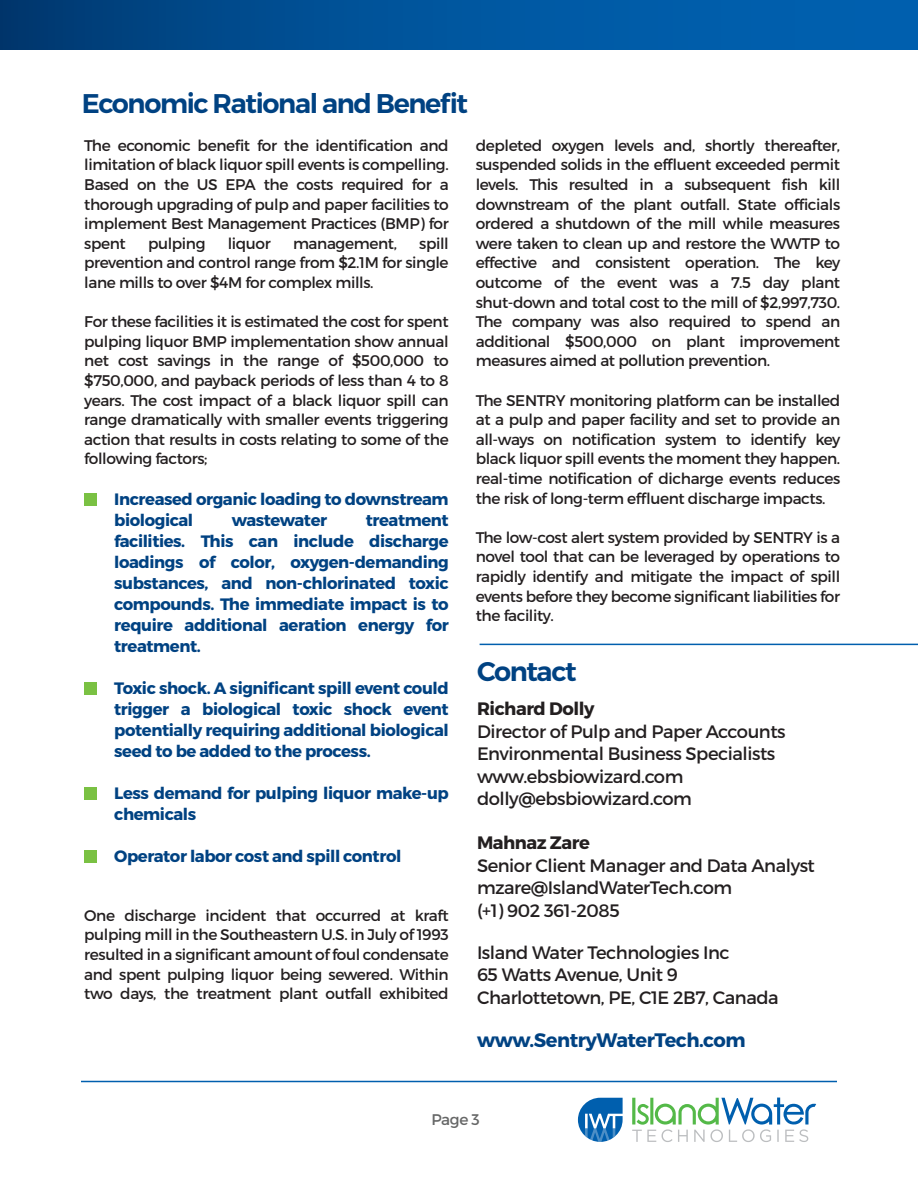
<style>
.page{position:relative;width:918px;height:1188px;background:#fff}
.page>*{position:absolute;margin:0;border:0;box-sizing:border-box;transform-origin:0 0}
.t1{font:600 27px "Montserrat";letter-spacing:-.05em;color:#004282}
.t2{font:700 19.5px "Montserrat";letter-spacing:-.025em;color:#004282}
.t3{font:18px/22.5px "Montserrat";letter-spacing:-.025em;color:#231f20}
.t4{font:700 18px "Montserrat";letter-spacing:-.025em;color:#231f20}
.t5{font:700 16.5px/21px "Montserrat";letter-spacing:-.025em;color:#004282}
.t6{font:15.45px/19.6px "Montserrat";letter-spacing:-.025em;color:#231f20;text-align:justify}
.t7{font:15.45px "Montserrat";color:#666767}
</style>
<div class="page">
<div style="left:0;top:0;width:918px;height:49px;background:linear-gradient(to right,#003e79,#0066b9)"></div>
<svg style="left:632px;top:1098px;width:184px;height:44px"></svg>
<svg style="left:578px;top:1098px;width:45px;height:44px"></svg>
<hr style="left:81px;top:1081px;width:756px;height:1px;background:#005fae">
<hr style="left:480px;top:644px;width:438px;height:1px;background:#005fae">
<div style="left:84px;top:493px;width:13px;height:12px;background:#7ac143"></div>
<div style="left:84px;top:682px;width:13px;height:13px;background:#7ac143"></div>
<div style="left:84px;top:787px;width:13px;height:13px;background:#7ac143"></div>
<div style="left:84px;top:850px;width:13px;height:13px;background:#7ac143"></div>
<h1 class="t1" style="left:82px;top:86px;width:388px">Economic Rational and Benefit</h1>
<p class="t6" style="left:84px;top:135px;width:366px">The economic benefit for the identification and limitation of black liquor spill events is compelling.<br>Based on the US EPA the costs required for a thorough upgrading of pulp and paper facilities to implement Best Management Practices (BMP) for spent</p>
<p class="t6" style="left:84px;top:233px;width:366px;text-indent:335px">spill prevention and control range from $2.1M for single lane mills to over $4M for complex mills.</p>
<p class="t6" style="left:84px;top:312px;width:366px">For these facilities it is estimated the cost for spent pulping liquor BMP implementation show annual net cost savings in the range of $500,000 to $750,000, and payback periods of less than 4 to 8 years. The cost impact of a black liquor spill can range dramatically with smaller events triggering action that results in costs relating to some of the following factors;</p>
<p class="t5" style="left:114px;top:489px;width:336px">Increased organic loading to downstream biological</p>
<p class="t6" style="left:148px;top:233px;width:59px">pulping</p>
<p class="t6" style="left:228px;top:233px;width:45px">liquor</p>
<p class="t6" style="left:293px;top:233px;width:105px">management,</p>
<p class="t5" style="left:114px;top:510px;width:336px;text-align:justify;text-indent:251px">treatment facilities. This can include discharge loadings of color, oxygen-demanding substances, and non-chlorinated toxic compounds. The immediate impact is to require additional aeration energy for treatment.</p>
<p class="t5" style="left:114px;top:678px;width:336px;text-align:justify">Toxic shock. A significant spill event could trigger a biological toxic shock event potentially requiring additional biological seed to be added to the process.</p>
<p class="t5" style="left:114px;top:783px;width:336px">Less demand for pulping liquor make-up chemicals</p>
<p class="t5" style="left:114px;top:846px;width:289px">Operator labor cost and spill control</p>
<p class="t5" style="left:232px;top:510px;width:97px">wastewater</p>
<p class="t6" style="left:84px;top:905px;width:366px">One discharge incident that occurred at kraft pulping mill in the Southeastern U.S. in July of 1993 resulted in a significant amount of foul condensate and spent pulping liquor being sewered. Within two days, the treatment plant outfall exhibited</p>
<p class="t6" style="left:476px;top:135px;width:366px">depleted oxygen levels and, shortly thereafter, suspended solids in the effluent exceeded permit levels. This resulted in a subsequent fish kill downstream of the plant outfall. State officials ordered a shutdown of the mill while measures were taken to clean up and restore the WWTP to effective and consistent operation. The key outcome of the event was a 7.5 day plant shut-down and total cost to the mill of $2,997,730.<br>The company was also required to spend an additional $500,000 on plant improvement measures aimed at pollution prevention.</p>
<p class="t6" style="left:476px;top:390px;width:366px">The SENTRY monitoring platform can be installed at a pulp and paper facility and set to provide an all-ways on notification system to identify key black liquor spill events the moment they happen. real-time notification of dicharge events reduces the risk of long-term effluent discharge impacts.</p>
<p class="t6" style="left:476px;top:528px;width:366px">The low-cost alert system provided by SENTRY is a novel tool that can be leveraged by operations to rapidly identify and mitigate the impact of spill events before they become significant liabilities for the facility.</p>
<h1 class="t1" style="left:477px;top:655px;width:101px">Contact</h1>
<p class="t4" style="left:477px;top:698px;width:119px">Richard Dolly</p>
<p class="t3" style="left:477px;top:720px;width:310px">Director of Pulp and Paper Accounts<br>Environmental Business Specialists www.ebsbiowizard.com dolly@ebsbiowizard.com</p>
<p class="t4" style="left:477px;top:832px;width:115px">Mahnaz Zare</p>
<p class="t3" style="left:477px;top:854px;width:339px">Senior Client Manager and Data Analyst mzare@IslandWaterTech.com<br>(+1) 902 361-2085</p>
<p class="t3" style="left:477px;top:941px;width:303px">Island Water Technologies Inc<br>65 Watts Avenue, Unit 9<br>Charlottetown, PE, C1E 2B7, Canada</p>
<p class="t2" style="left:477px;top:1028px;width:270px">www.SentryWaterTech.com</p>
<p class="t7" style="left:431px;top:1110px;width:50px">Page 3</p>
</div>
